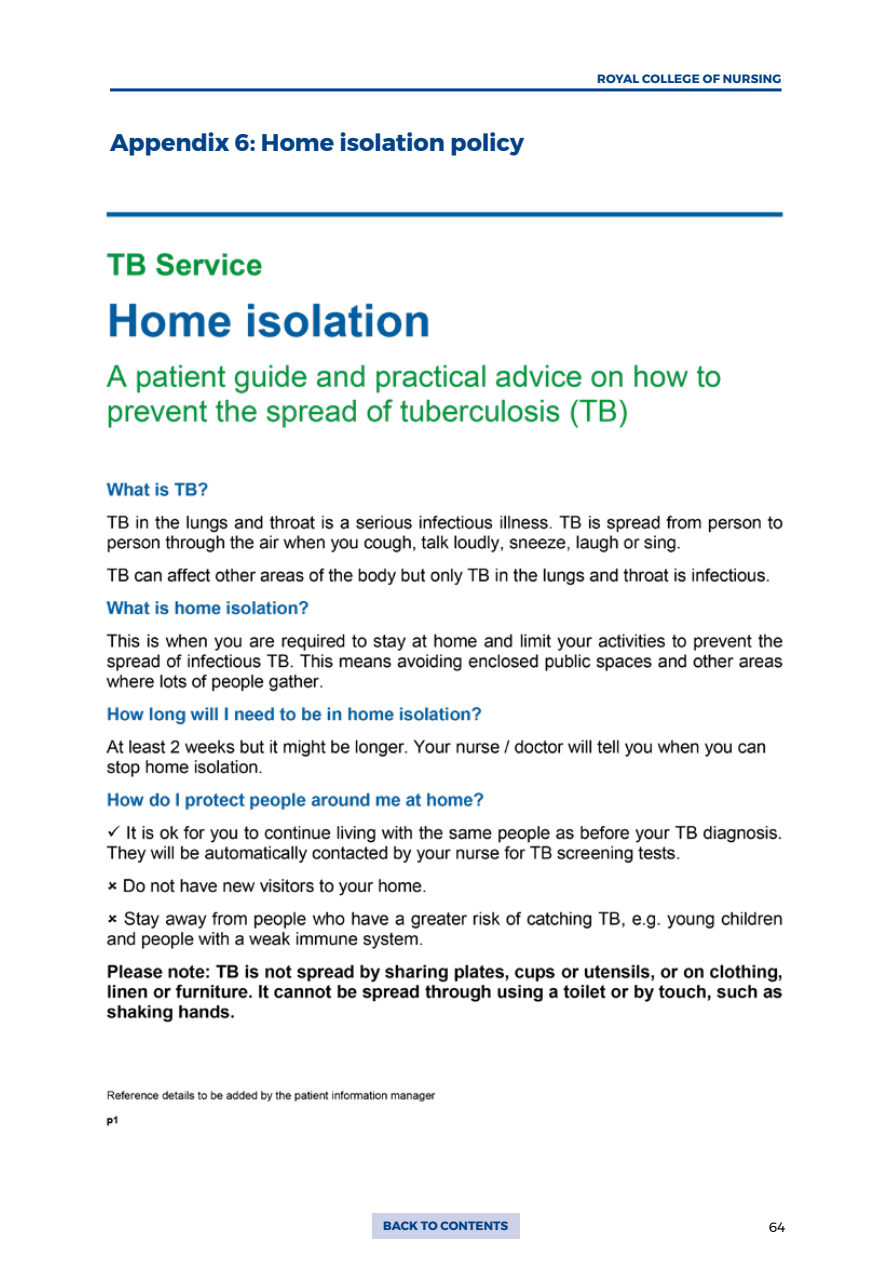
<style>
.page{position:relative;width:893px;height:1263px;background:#fff}
.page>*{position:absolute;margin:0;border:0;box-sizing:border-box;transform-origin:0 0}
.t1{font:700 24px "Montserrat";letter-spacing:-.01em;color:#004288}
.t2{font:13.5px "Montserrat";color:#000}
.t3{font:700 12px "Montserrat";letter-spacing:.01em;color:#004288}
</style>
<div class="page">
<hr style="left:110px;top:88px;width:671px;height:3px;background:#004288">
<div style="left:372px;top:1213px;width:148px;height:25px;background:#cdd1e8"></div>
<img style="left:106px;top:211px;width:678px;height:916px">
<h1 class="t1" style="left:110px;top:123px;width:416px">Appendix 6: Home isolation policy</h1>
<p class="t3" style="left:597px;top:69px;width:186px">ROYAL COLLEGE OF NURSING</p>
<p class="t3" style="left:383px;top:1216px;width:127px">BACK TO CONTENTS</p>
<p class="t2" style="left:769px;top:1216px;width:18px">64</p>
</div>
